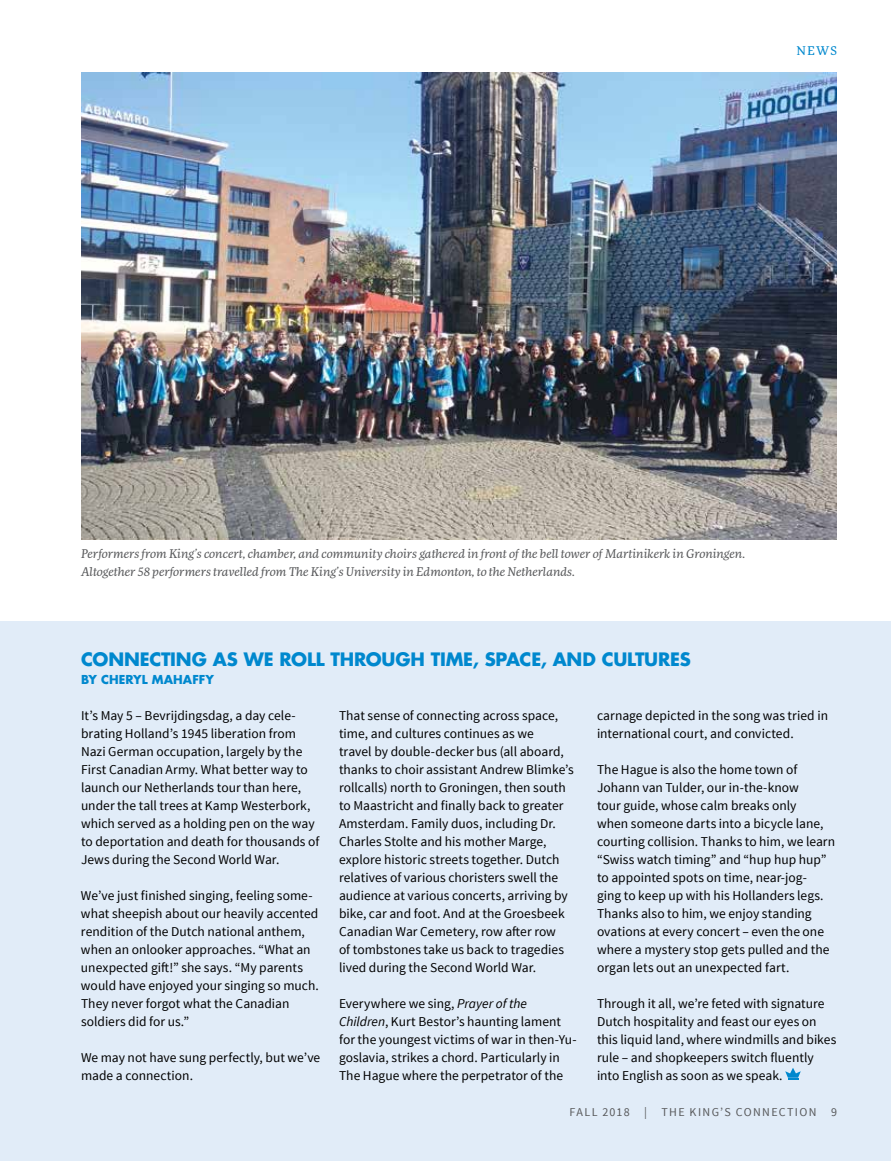
<style>
.page{position:relative;width:891px;height:1161px;background:#fff}
.page>*{position:absolute;margin:0;border:0;box-sizing:border-box;transform-origin:0 0}
.t1{font:700 18px "Futura Std";letter-spacing:-.01em;color:#0088ce}
.t2{font:13.5px/18px "Source Sans Pro";color:#000}
.t3{font:italic 12px/18px "More Pro";color:#58595b}
.t4{font:12px "Source Sans Pro";letter-spacing:.11em;color:#58595b}
.t5{font:700 12px "Futura Std";letter-spacing:.005em;color:#0088ce}
.t6{font:12px "More Pro";color:#0088ce}
.s1{font-style:italic}
</style>
<div class="page">
<div style="left:0;top:621px;width:891px;height:540px;background:#e1ecf8"></div>
<img style="left:81px;top:72px;width:756px;height:468px">
<svg style="left:785px;top:1068px;width:16px;height:12px"></svg>
<p class="t6" style="left:797px;top:42px;width:42px">NEWS</p>
<p class="t3" style="left:81px;top:544px;width:666px">Performers from King’s concert, chamber, and community choirs gathered in front of the bell tower of Martinikerk in Groningen.<br>Altogether 58 performers travelled from The King’s University in Edmonton, to the Netherlands.</p>
<h1 class="t1" style="left:81px;top:647px;width:611px">CONNECTING AS WE ROLL THROUGH TIME, SPACE, AND CULTURES</h1>
<p class="t5" style="left:81px;top:671px;width:134px">BY CHERYL MAHAFFY</p>
<p class="t2" style="left:81px;top:707px;width:240px">It’s May 5 – Bevrijdingsdag, a day cele&shy;brating Holland’s 1945 liberation from Nazi German occupation, largely by the First Canadian Army. What better way to launch our Netherlands tour than here, under the tall trees at Kamp Westerbork, which served as a holding pen on the way to deportation and death for thousands of Jews during the Second World War.</p>
<p class="t2" style="left:81px;top:887px;width:239px">We’ve just finished singing, feeling some&shy;what sheepish about our heavily accented rendition of the Dutch national anthem, when an onlooker approaches. “What an unexpected gift!” she says. “My parents would have enjoyed your singing so much.<br>They never forgot what the Canadian soldiers did for us.”</p>
<p class="t2" style="left:81px;top:1049px;width:241px">We may not have sung perfectly, but we’ve made a connection.</p>
<p class="t2" style="left:339px;top:707px;width:236px">That sense of connecting across space, time, and cultures continues as we<br>travel by double-decker bus (all aboard, thanks to choir assistant Andrew Blimke’s rollcalls) north to Groningen, then south to Maastricht and finally back to greater Amsterdam. Family duos, including Dr.<br>Charles Stolte and his mother Marge, explore historic streets together. Dutch relatives of various choristers swell the audience at various concerts, arriving by bike, car and foot. And at the Groesbeek Canadian War Cemetery, row after row<br>of tombstones take us back to tragedies lived during the Second World War.</p>
<p class="t2" style="left:339px;top:995px;width:239px">Everywhere we sing, <span class="s1">Prayer of the Children</span>, Kurt Bestor’s haunting lament for the youngest victims of war in then-Yu&shy;goslavia, strikes a chord. Particularly in The Hague where the perpetrator of the</p>
<p class="t2" style="left:597px;top:707px;width:233px">carnage depicted in the song was tried in international court, and convicted.</p>
<p class="t2" style="left:597px;top:761px;width:240px">The Hague is also the home town of Johann van Tulder, our in-the-know<br>tour guide, whose calm breaks only<br>when someone darts into a bicycle lane, courting collision. Thanks to him, we learn “Swiss watch timing” and “hup hup hup” to appointed spots on time, near-jog-<br>ging to keep up with his Hollanders legs.<br>Thanks also to him, we enjoy standing ovations at every concert – even the one where a mystery stop gets pulled and the organ lets out an unexpected fart.</p>
<p class="t2" style="left:597px;top:995px;width:241px">Through it all, we’re feted with signature Dutch hospitality and feast our eyes on this liquid land, where windmills and bikes rule – and shopkeepers switch fluently into English as soon as we speak.</p>
<p class="t4" style="left:570px;top:1105px;width:269px">FALL 2018 | THE KING’S CONNECTION 9</p>
</div>
